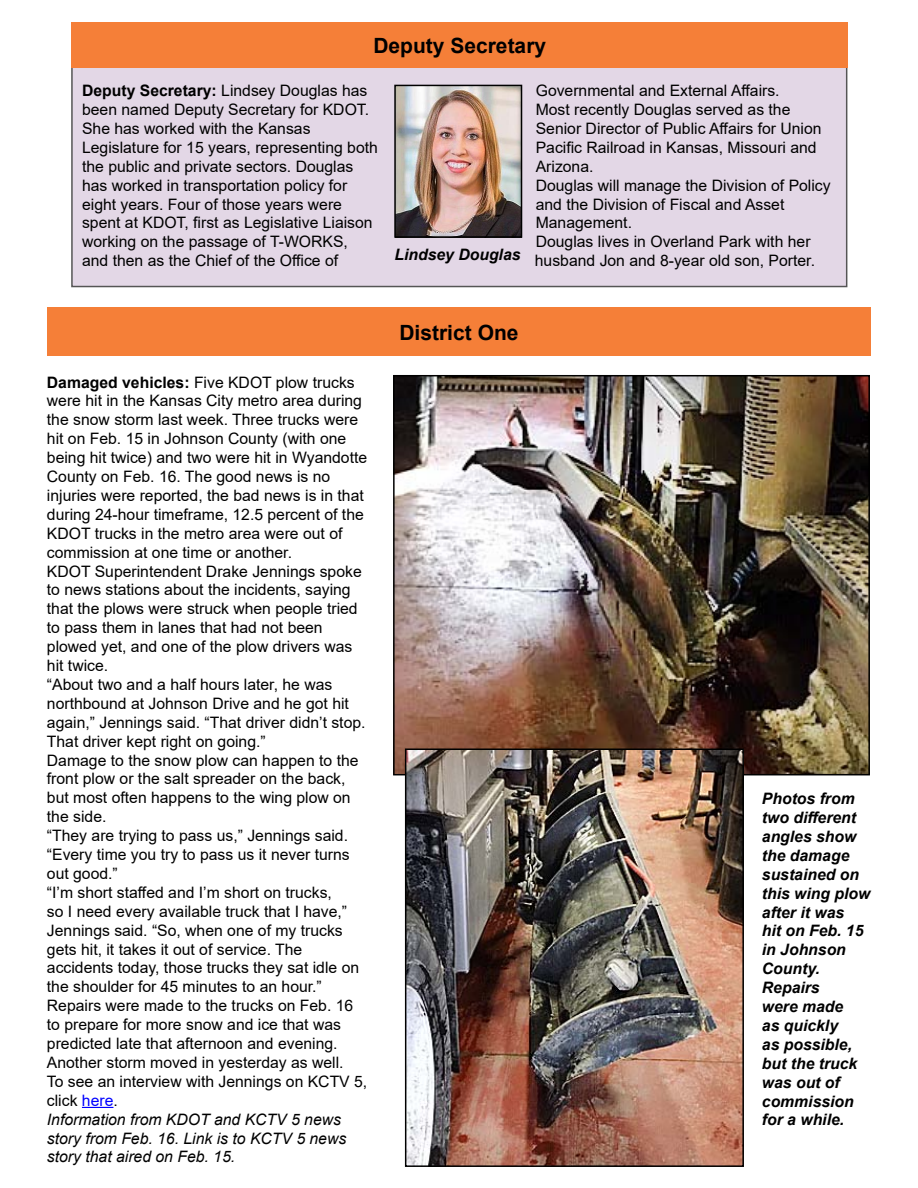
<style>
.page{position:relative;width:918px;height:1188px;background:#fff}
.page>*{position:absolute;margin:0;border:0;box-sizing:border-box;transform-origin:0 0}
.t1{font:700 21px "Arial";color:#000}
.t2{font:15.75px/18.9px "Arial";color:#000}
.t3{font:italic 700 15.75px/18.9px "Arial";color:#000}
.s1{font-weight:700}
.s2{color:#00f}
.s3{font-style:italic}
</style>
<div class="page">
<div style="left:47px;top:308px;width:824px;height:48px;background:#f57f38"></div>
<div style="left:72px;top:57px;width:775px;height:230px;background:#e3d7e6"></div>
<div style="left:71px;top:22px;width:776px;height:46px;background:#f57f38"></div>
<img style="left:397px;top:88px;width:122px;height:147px">
<div style="left:394px;top:85px;width:128px;height:153px;border:2px solid #000"></div>
<hr style="left:82px;top:1107px;width:31px;height:1px;background:#00f">
<img style="left:396px;top:378px;width:471px;height:394px">
<div style="left:393px;top:375px;width:477px;height:400px;border:2px solid #000"></div>
<img style="left:408px;top:751px;width:333px;height:413px">
<div style="left:405px;top:748px;width:339px;height:419px;border:2px solid #000"></div>
<h1 class="t1" style="left:373px;top:31px;width:174px">Deputy Secretary</h1>
<p class="t2" style="left:82px;top:81px;width:297px"><span class="s1">Deputy Secretary:</span> Lindsey Douglas has been named Deputy Secretary for KDOT.<br>She has worked with the Kansas Legislature for 15 years, representing both the public and private sectors. Douglas has worked in transportation policy for eight years. Four of those years were spent at KDOT, first as Legislative Liaison working on the passage of T-WORKS, and then as the Chief of the Office of</p>
<p class="t2" style="left:535px;top:81px;width:297px">Governmental and External Affairs.<br>Most recently Douglas served as the Senior Director of Public Affairs for Union Pacific Railroad in Kansas, Missouri and Arizona.<br>Douglas will manage the Division of Policy and the Division of Fiscal and Asset Management.<br>Douglas lives in Overland Park with her husband Jon and 8-year old son, Porter.</p>
<p class="t3" style="left:394px;top:245px;width:128px">Lindsey Douglas</p>
<p class="t2" style="left:47px;top:372px;width:322px"><span class="s1">Damaged vehicles:</span> Five KDOT plow trucks were hit in the Kansas City metro area during the snow storm last week. Three trucks were hit on Feb. 15 in Johnson County (with one being hit twice) and two were hit in Wyandotte County on Feb. 16. The good news is no injuries were reported, the bad news is in that during 24-hour timeframe, 12.5 percent of the KDOT trucks in the metro area were out of commission at one time or another.<br>KDOT Superintendent Drake Jennings spoke to news stations about the incidents, saying that the plows were struck when people tried to pass them in lanes that had not been plowed yet, and one of the plow drivers was hit twice.<br>“About two and a half hours later, he was northbound at Johnson Drive and he got hit again,” Jennings said. “That driver didn’t stop.<br>That driver kept right on going.”<br>Damage to the snow plow can happen to the front plow or the salt spreader on the back, but most often happens to the wing plow on the side.<br>“They are trying to pass us,” Jennings said. “Every time you try to pass us it never turns out good.”<br>“I’m short staffed and I’m short on trucks,<br>so I need every available truck that I have,” Jennings said. “So, when one of my trucks gets hit, it takes it out of service. The accidents today, those trucks they sat idle on the shoulder for 45 minutes to an hour.” Repairs were made to the trucks on Feb. 16 to prepare for more snow and ice that was predicted late that afternoon and evening.<br>Another storm moved in yesterday as well.<br>To see an interview with Jennings on KCTV 5, click <span class="s2">here</span>.<br><span class="s3">Information from KDOT and KCTV 5 news story from Feb. 16. Link is to KCTV 5 news story that aired on Feb. 15.</span></p>
<h1 class="t1" style="left:399px;top:317px;width:121px">District One</h1>
<p class="t3" style="left:762px;top:790px;width:110px">Photos from two different angles show the damage sustained on this wing plow after it was<br>hit on Feb. 15 in Johnson<br>County.<br>Repairs<br>were made<br>as quickly<br>as possible, but the truck was out of commission for a while.</p>
</div>
